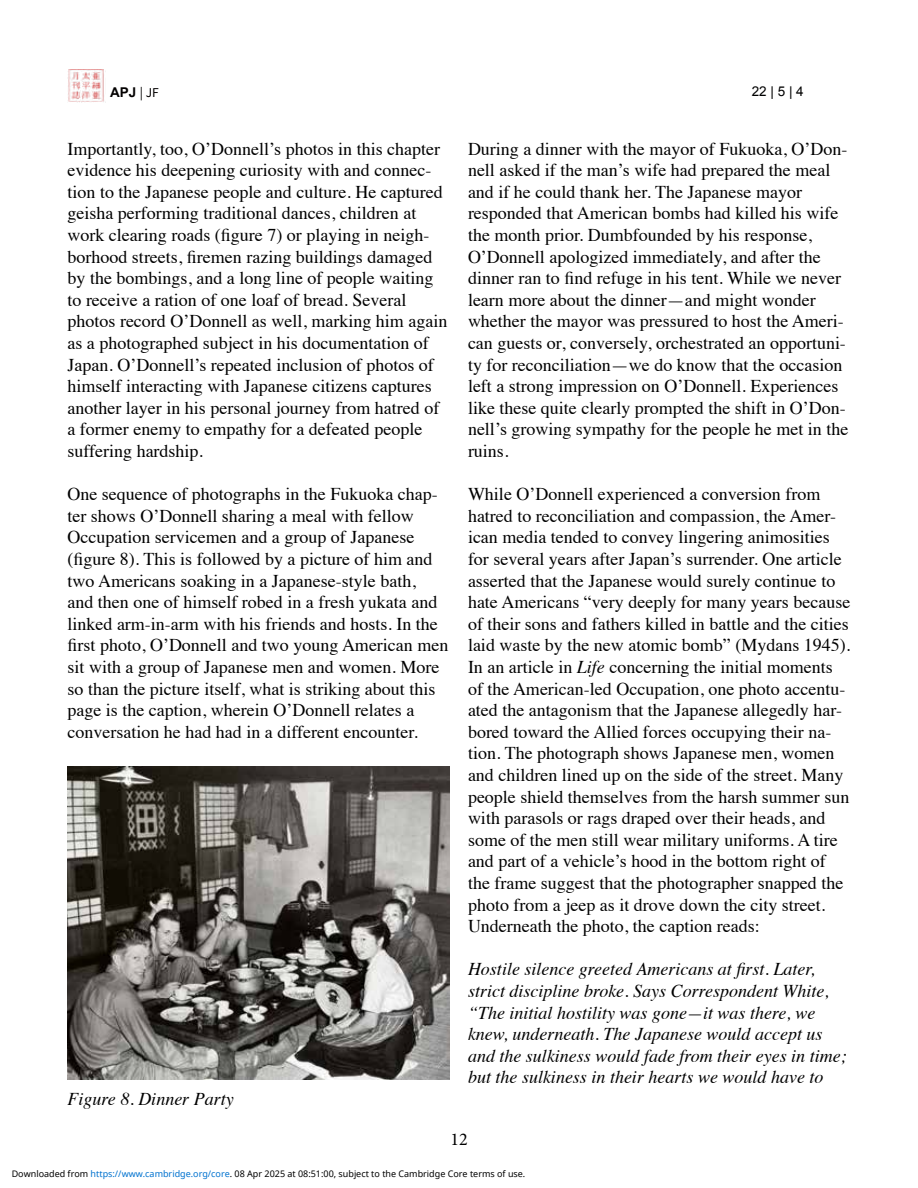
<style>
.page{position:relative;width:918px;height:1188px;background:#fff}
.page>*{position:absolute;margin:0;border:0;box-sizing:border-box;transform-origin:0 0}
.t1{font:18px/21.6px "Times";color:#000}
.t2{font:italic 18px/21.6px "Times";color:#000}
.t3{font:18px "Minion Pro";color:#000}
.t4{font:700 13.5px "Arial";color:#030000}
.t5{font:13.5px "Arial";color:#000101}
.t6{font:9px "Noto Sans";color:#000}
.s1{font-family:"Source Sans 3";font-weight:400}
.s2{font-style:italic}
.s3{color:#0172cf}
</style>
<div class="page">
<img style="left:68px;top:69px;width:38px;height:34px">
<img style="left:68px;top:766px;width:382px;height:314px">
<p class="t4" style="left:110px;top:84px;width:50px">APJ <span class="s1">| JF</span></p>
<p class="t5" style="left:752px;top:83px;width:54px">22 | 5 | 4</p>
<p class="t1" style="left:68px;top:136px;width:381px">Importantly, too, O’Donnell’s photos in this chapter evidence his deepening curiosity with and connec&shy;tion to the Japanese people and culture. He captured geisha performing traditional dances, children at work clearing roads (figure 7) or playing in neigh&shy;borhood streets, firemen razing buildings damaged by the bombings, and a long line of people waiting to receive a ration of one loaf of bread. Several photos record O’Donnell as well, marking him again as a photographed subject in his documentation of Japan. O’Donnell’s repeated inclusion of photos of himself interacting with Japanese citizens captures another layer in his personal journey from hatred of a former enemy to empathy for a defeated people suffering hardship.</p>
<p class="t1" style="left:68px;top:482px;width:382px">One sequence of photographs in the Fukuoka chap&shy;ter shows O’Donnell sharing a meal with fellow Occupation servicemen and a group of Japanese (figure 8). This is followed by a picture of him and two Americans soaking in a Japanese-style bath,<br>and then one of himself robed in a fresh yukata and linked arm-in-arm with his friends and hosts. In the first photo, O’Donnell and two young American men sit with a group of Japanese men and women. More so than the picture itself, what is striking about this page is the caption, wherein O’Donnell relates a conversation he had had in a different encounter.</p>
<p class="t2" style="left:68px;top:1087px;width:168px">Figure 8. Dinner Party</p>
<p class="t1" style="left:468px;top:136px;width:382px">During a dinner with the mayor of Fukuoka, O’Don&shy;nell asked if the man’s wife had prepared the meal and if he could thank her. The Japanese mayor responded that American bombs had killed his wife the month prior. Dumbfounded by his response, O’Donnell apologized immediately, and after the dinner ran to find refuge in his tent. While we never learn more about the dinner—and might wonder whether the mayor was pressured to host the Ameri&shy;can guests or, conversely, orchestrated an opportuni&shy;ty for reconciliation—we do know that the occasion left a strong impression on O’Donnell. Experiences like these quite clearly prompted the shift in O’Don&shy;nell’s growing sympathy for the people he met in the ruins.</p>
<p class="t1" style="left:468px;top:482px;width:384px">While O’Donnell experienced a conversion from hatred to reconciliation and compassion, the Amer&shy;ican media tended to convey lingering animosities for several years after Japan’s surrender. One article asserted that the Japanese would surely continue to hate Americans “very deeply for many years because of their sons and fathers killed in battle and the cities laid waste by the new atomic bomb” (Mydans 1945).<br>In an article in <span class="s2">Life</span> concerning the initial moments of the American-led Occupation, one photo accentu&shy;ated the antagonism that the Japanese allegedly har&shy;bored toward the Allied forces occupying their na&shy;tion. The photograph shows Japanese men, women and children lined up on the side of the street. Many people shield themselves from the harsh summer sun with parasols or rags draped over their heads, and some of the men still wear military uniforms. A tire and part of a vehicle’s hood in the bottom right of the frame suggest that the photographer snapped the photo from a jeep as it drove down the city street.<br>Underneath the photo, the caption reads:</p>
<p class="t2" style="left:468px;top:957px;width:380px">Hostile silence greeted Americans at first. Later, strict discipline broke. Says Correspondent White, “The initial hostility was gone—it was there, we knew, underneath. The Japanese would accept us and the sulkiness would fade from their eyes in time; but the sulkiness in their hearts we would have to</p>
<p class="t3" style="left:450px;top:1127px;width:19px">12</p>
<p class="t6" style="left:12px;top:1168px;width:515px">Downloaded from <span class="s3">https://www.cambridge.org/core</span>. 08 Apr 2025 at 08:51:00, subject to the Cambridge Core terms of use.</p>
</div>
